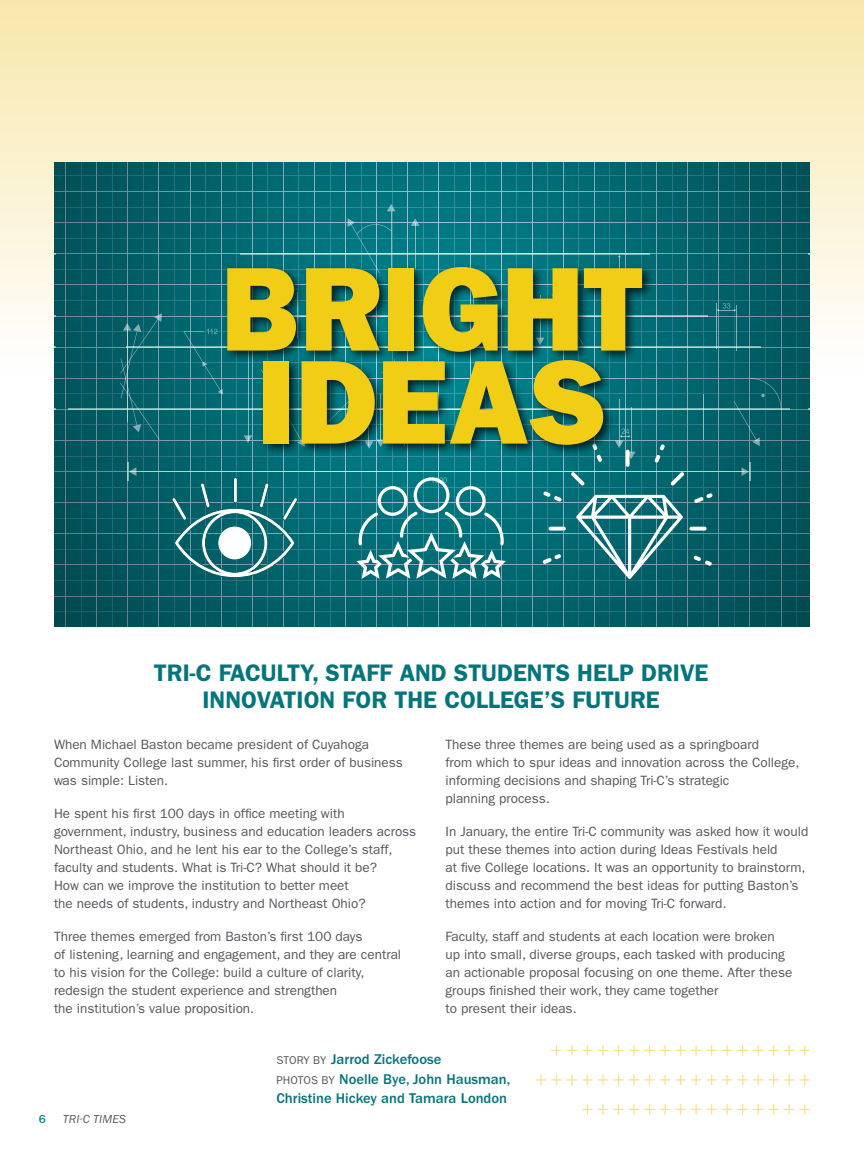
<style>
.page{position:relative;width:864px;height:1175px;background:#fff}
.page>*{position:absolute;margin:0;border:0;box-sizing:border-box;transform-origin:0 0}
.t1{font:120px/93px "ITC Franklin Gothic Std Hvy";color:#f1cd15;text-align:center}
.t2{font:600 24px/27px "ITC Franklin Gothic Std";color:#03757b;text-align:center}
.t3{font:500 14.55px/19.5px "ITC Franklin Gothic Std";color:#03757b}
.t4{font:13.5px/18px "ITC Franklin Gothic Std";color:#54565b}
.t5{font:italic 12px "ITC Franklin Gothic Std";letter-spacing:.02em;color:#54565b}
.t6{font:500 12px "ITC Franklin Gothic Std";color:#008c95}
.s1{font-weight:400;font-size:11.4px;color:#54565b}
</style>
<div class="page">
<div style="left:0;top:0;width:864px;height:370px;background:linear-gradient(to bottom,#f8e7aa,#fefefd)"></div>
<svg style="left:54px;top:162px;width:756px;height:464px;background:#09656e"></svg>
<hr style="left:240px;top:253px;width:410px;height:2px;background:#fff">
<hr style="left:265px;top:315px;width:442px;height:2px;background:#fff">
<hr style="left:127px;top:346px;width:634px;height:2px;background:#fff">
<hr style="left:68px;top:408px;width:721px;height:2px;background:#fff">
<hr style="left:391px;top:211px;width:1px;height:57px;background:#fff">
<hr style="left:415px;top:223px;width:1px;height:45px;background:#fff">
<hr style="left:619px;top:257px;width:1px;height:56px;background:#fff">
<hr style="left:703px;top:394px;width:1px;height:45px;background:#fff">
<hr style="left:716px;top:303px;width:1px;height:46px;background:#fff">
<hr style="left:736px;top:305px;width:1px;height:46px;background:#fff">
<svg style="left:411px;top:218px;width:8px;height:8px"></svg>
<svg style="left:387px;top:204px;width:9px;height:7px"></svg>
<svg style="left:120px;top:313px;width:42px;height:126px;background:#166b73"></svg>
<svg style="left:734px;top:378px;width:47px;height:68px;background:#10646c"></svg>
<hr style="left:130px;top:471px;width:614px;height:1px;background:#fff">
<svg style="left:127px;top:462px;width:9px;height:19px"></svg>
<svg style="left:742px;top:462px;width:9px;height:19px"></svg>
<svg style="left:716px;top:303px;width:20px;height:8px"></svg>
<svg style="left:615px;top:456px;width:20px;height:3px"></svg>
<svg style="left:183px;top:329px;width:40px;height:65px;background:#14727b"></svg>
<svg style="left:348px;top:218px;width:43px;height:45px;background:#15828b"></svg>
<hr style="left:233px;top:477px;width:4px;height:26px;background:#fff;border-radius:2px">
<div style="left:233px;top:477px;width:5px;height:26px;border:1px solid #005f62;border-radius:2px"></div>
<svg style="left:172px;top:482px;width:126px;height:96px"></svg>
<div style="left:235px;top:531px;width:12px;height:12px;background:#fff;border-radius:50%"></div>
<svg style="left:356px;top:477px;width:150px;height:102px;background:#3b9097"></svg>
<svg style="left:592px;top:456px;width:10px;height:6px"></svg>
<svg style="left:542px;top:554px;width:19px;height:10px"></svg>
<svg style="left:694px;top:493px;width:19px;height:10px"></svg>
<svg style="left:655px;top:444px;width:10px;height:18px"></svg>
<svg style="left:543px;top:491px;width:19px;height:10px"></svg>
<svg style="left:693px;top:556px;width:19px;height:9px"></svg>
<svg style="left:571px;top:472px;width:14px;height:13px"></svg>
<svg style="left:671px;top:472px;width:13px;height:13px"></svg>
<svg style="left:626px;top:449px;width:4px;height:18px"></svg>
<svg style="left:549px;top:526px;width:17px;height:4px"></svg>
<svg style="left:689px;top:526px;width:18px;height:4px"></svg>
<svg style="left:576px;top:495px;width:107px;height:84px"></svg>
<div style="left:223px;top:263px;width:432px;height:193px;background:#000;opacity:.75"></div>
<svg style="left:582px;top:1104px;width:228px;height:10px"></svg>
<svg style="left:535px;top:1074px;width:275px;height:11px"></svg>
<svg style="left:546px;top:1045px;width:264px;height:10px"></svg>
<h1 class="t1" style="left:221px;top:263px;width:424px">BRIGHT<br>IDEAS</h1>
<h2 class="t2" style="left:154px;top:659px;width:556px">TRI-C FACULTY, STAFF AND STUDENTS HELP DRIVE<br>INNOVATION FOR THE COLLEGE’S FUTURE</h2>
<p class="t4" style="left:54px;top:735px;width:350px">When Michael Baston became president of Cuyahoga<br>Community College last summer, his first order of business was simple: Listen.</p>
<p class="t4" style="left:54px;top:804px;width:364px">He spent his first 100 days in office meeting with government, industry, business and education leaders across Northeast Ohio, and he lent his ear to the College’s staff, faculty and students. What is Tri-C? What should it be?<br>How can we improve the institution to better meet<br>the needs of students, industry and Northeast Ohio?</p>
<p class="t4" style="left:54px;top:927px;width:349px">Three themes emerged from Baston’s first 100 days<br>of listening, learning and engagement, and they are central to his vision for the College: build a culture of clarity, redesign the student experience and strengthen<br>the institution’s value proposition.</p>
<p class="t4" style="left:446px;top:735px;width:356px">These three themes are being used as a springboard<br>from which to spur ideas and innovation across the College, informing decisions and shaping Tri-C’s strategic<br>planning process.</p>
<p class="t4" style="left:446px;top:822px;width:364px">In January, the entire Tri-C community was asked how it would put these themes into action during Ideas Festivals held<br>at five College locations. It was an opportunity to brainstorm, discuss and recommend the best ideas for putting Baston’s themes into action and for moving Tri-C forward.</p>
<p class="t4" style="left:446px;top:927px;width:348px">Faculty, staff and students at each location were broken up into small, diverse groups, each tasked with producing an actionable proposal focusing on one theme. After these groups finished their work, they came together<br>to present their ideas.</p>
<p class="t3" style="left:276px;top:1049px;width:235px"><span class="s1">STORY BY</span> Jarrod Zickefoose<br><span class="s1">PHOTOS BY</span> Noelle Bye, John Hausman,<br>Christine Hickey and Tamara London</p>
<p class="t6" style="left:39px;top:1112px;width:9px">6</p>
<p class="t5" style="left:63px;top:1112px;width:65px">TRI-C TIMES</p>
</div>
